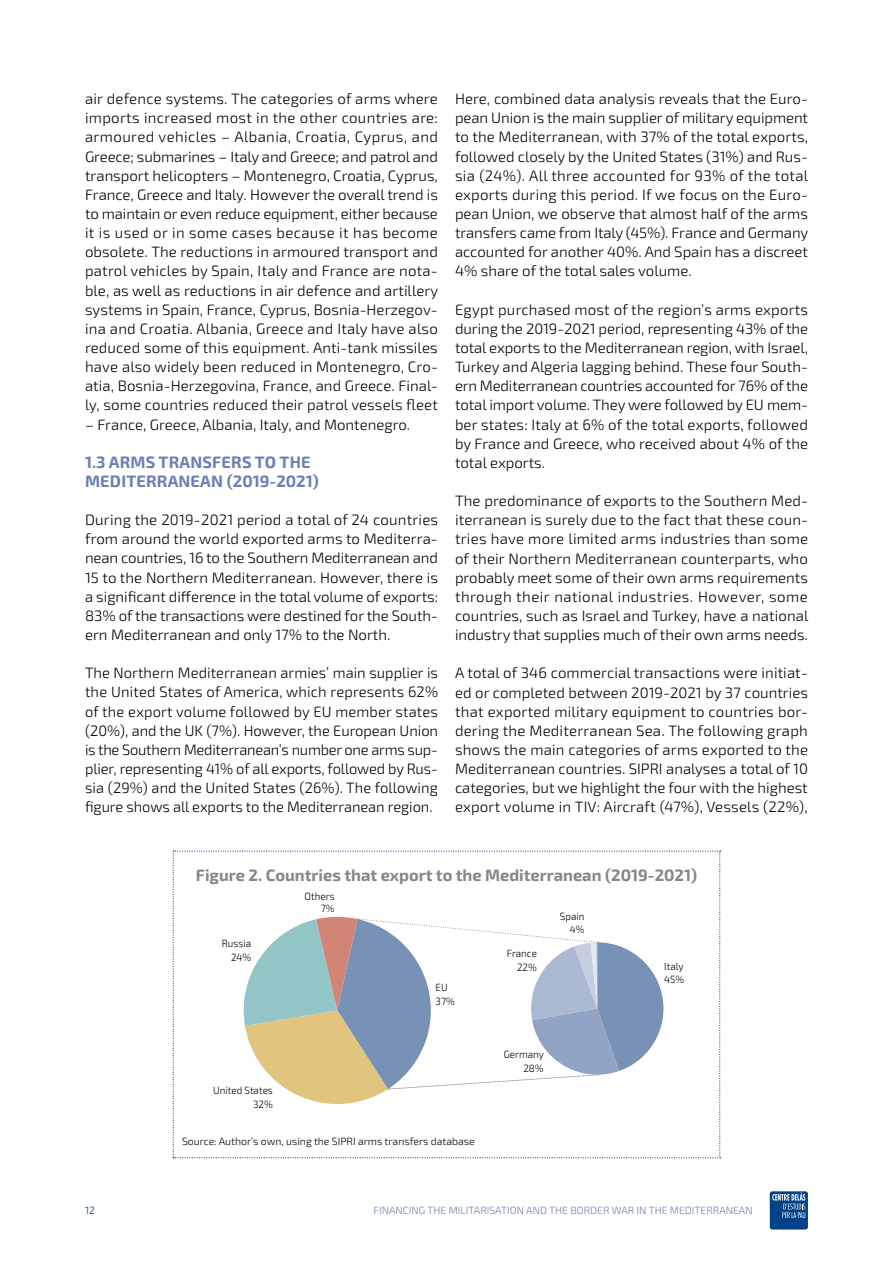
<style>
.page{position:relative;width:893px;height:1263px;background:#fff}
.page>*{position:absolute;margin:0;border:0;box-sizing:border-box;transform-origin:0 0}
.t1{font:700 16.5px "Exo 2.0";color:#878787}
.t2{font:700 16.5px/19.2px "Exo 2.0";letter-spacing:.01em;color:#6d80b6}
.t3{font:300 15px/19.2px "Exo 2.0";color:#000;text-align:justify}
.t4{font:300 10.5px/13.5px "Exo 2.0";color:#000;text-align:right;scale:.94 1}
.t5{font:300 10.5px "Exo 2.0";color:#6d80b6}
.t6{font:300 10.5px "Exo 2.0";color:#000}
.t7{font:300 10.5px "Exo 2.0";color:#004289}
</style>
<div class="page">
<div style="left:770px;top:1191px;width:38px;height:38px;background:#004289;border-radius:3px"></div>
<svg style="left:772px;top:1192px;width:33px;height:26px"></svg>
<svg style="left:173px;top:850px;width:548px;height:308px"></svg>
<p class="t3" style="left:85px;top:90px;width:355px">air defence systems. The categories of arms where imports increased most in the other countries are: armoured vehicles – Albania, Croatia, Cyprus, and Greece; submarines – Italy and Greece; and patrol and transport helicopters – Montenegro, Croatia, Cyprus, France, Greece and Italy. However the overall trend is to maintain or even reduce equipment, either because it is used or in some cases because it has become obsolete. The reductions in armoured transport and patrol vehicles by Spain, Italy and France are nota&shy;ble, as well as reductions in air defence and artillery systems in Spain, France, Cyprus, Bosnia-Herzegov&shy;ina and Croatia. Albania, Greece and Italy have also reduced some of this equipment. Anti-tank missiles have also widely been reduced in Montenegro, Cro&shy;atia, Bosnia-Herzegovina, France, and Greece. Final&shy;ly, some countries reduced their patrol vessels fleet</p>
<p class="t3" style="left:85px;top:415px;width:327px">– France, Greece, Albania, Italy, and Montenegro.</p>
<p class="t2" style="left:85px;top:453px;width:235px">1.3 ARMS TRANSFERS TO THE<br>MEDITERRANEAN (2019-2021)</p>
<p class="t3" style="left:85px;top:511px;width:355px">During the 2019-2021 period a total of 24 countries from around the world exported arms to Mediterra&shy;nean countries, 16 to the Southern Mediterranean and 15 to the Northern Mediterranean. However, there is a significant difference in the total volume of exports:<br>83% of the transactions were destined for the South&shy;ern Mediterranean and only 17% to the North.</p>
<p class="t3" style="left:85px;top:664px;width:355px">The Northern Mediterranean armies’ main supplier is the United States of America, which represents 62% of the export volume followed by EU member states (20%), and the UK (7%). However, the European Union is the Southern Mediterranean’s number one arms sup&shy;plier, representing 41% of all exports, followed by Rus&shy;sia (29%) and the United States (26%). The following figure shows all exports to the Mediterranean region.</p>
<p class="t3" style="left:455px;top:90px;width:355px">Here, combined data analysis reveals that the Euro&shy;pean Union is the main supplier of military equipment to the Mediterranean, with 37% of the total exports, followed closely by the United States (31%) and Rus&shy;sia (24%). All three accounted for 93% of the total exports during this period. If we focus on the Euro&shy;pean Union, we observe that almost half of the arms transfers came from Italy (45%). France and Germany accounted for another 40%. And Spain has a discreet 4% share of the total sales volume.</p>
<p class="t3" style="left:455px;top:300px;width:355px">Egypt purchased most of the region’s arms exports during the 2019-2021 period, representing 43% of the total exports to the Mediterranean region, with Israel, Turkey and Algeria lagging behind. These four South&shy;ern Mediterranean countries accounted for 76% of the total import volume. They were followed by EU mem&shy;ber states: Italy at 6% of the total exports, followed by France and Greece, who received about 4% of the total exports.</p>
<p class="t3" style="left:455px;top:492px;width:355px">The predominance of exports to the Southern Med&shy;iterranean is surely due to the fact that these coun&shy;tries have more limited arms industries than some of their Northern Mediterranean counterparts, who probably meet some of their own arms requirements through their national industries. However, some countries, such as Israel and Turkey, have a national industry that supplies much of their own arms needs.</p>
<p class="t3" style="left:455px;top:664px;width:355px">A total of 346 commercial transactions were initiat&shy;ed or completed between 2019-2021 by 37 countries that exported military equipment to countries bor&shy;dering the Mediterranean Sea. The following graph shows the main categories of arms exported to the Mediterranean countries. SIPRI analyses a total of 10 categories, but we highlight the four with the highest export volume in TIV: Aircraft (47%), Vessels (22%),</p>
<p class="t1" style="left:196px;top:865px;width:503px">Figure 2. Countries that export to the Mediterranean (2019-2021)</p>
<p class="t4" style="left:222px;top:937px;width:33px">Russia<br>24%</p>
<p class="t4" style="left:305px;top:890px;width:33px;line-height:12.6px">Others<br>7%</p>
<p class="t4" style="left:436px;top:981px;width:22px;text-align:left">EU<br>37%</p>
<p class="t4" style="left:213px;top:1084px;width:65px">United States<br>32%</p>
<p class="t6" style="left:182px;top:1135px;width:294px">Source: Author’s own, using the SIPRI arms transfers database</p>
<p class="t4" style="left:507px;top:947px;width:33px">France<br>22%</p>
<p class="t4" style="left:560px;top:910px;width:28px">Spain<br>4%</p>
<p class="t4" style="left:504px;top:1048px;width:44px">Germany<br>28%</p>
<p class="t4" style="left:664px;top:960px;width:23px;text-align:left">Italy<br>45%</p>
<p class="t7" style="left:85px;top:1204px;width:11px">12</p>
<p class="t5" style="left:373px;top:1204px;width:381px">FINANCING THE MILITARISATION AND THE BORDER WAR IN THE MEDITERRANEAN</p>
</div>
